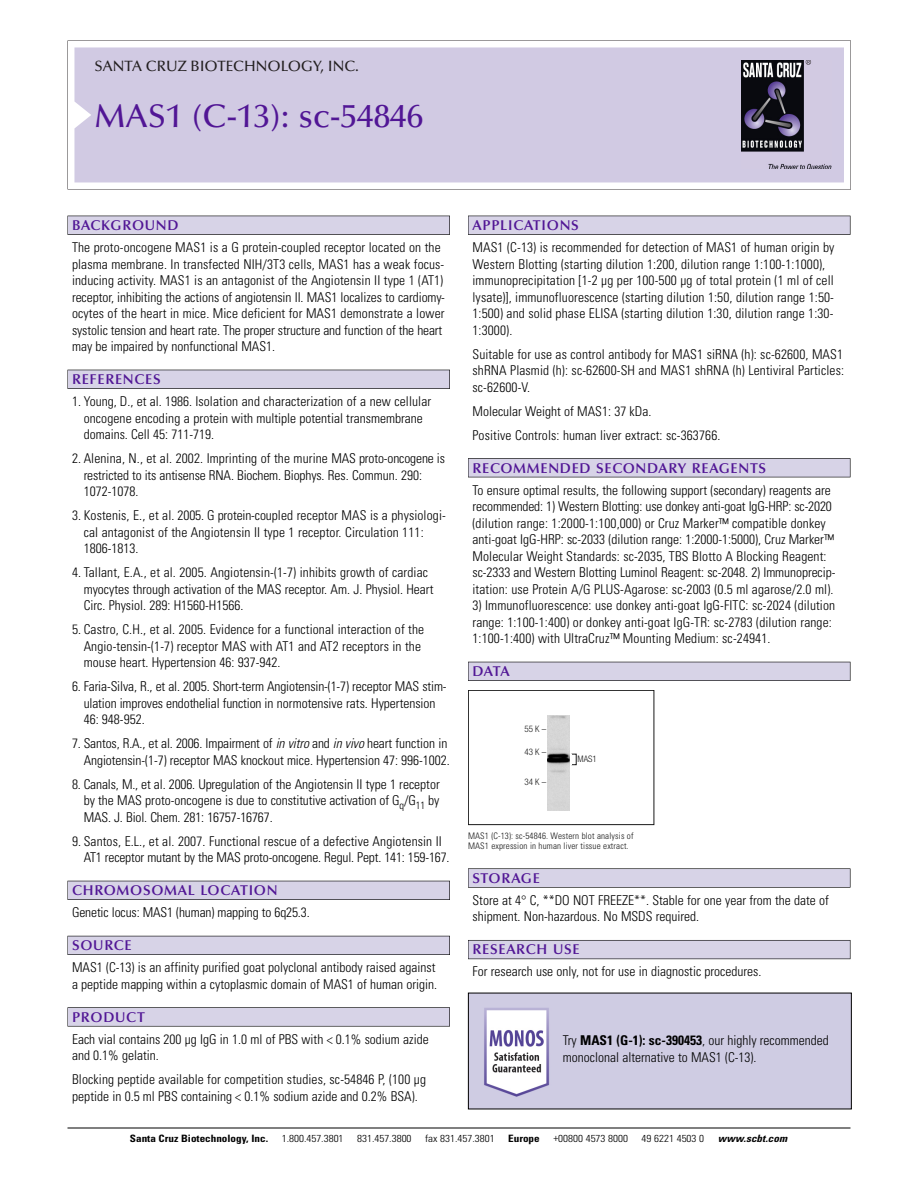
<style>
.page{position:relative;width:918px;height:1188px;background:#fff}
.page>*{position:absolute;margin:0;border:0;box-sizing:border-box;transform-origin:0 0}
.t1{font:500 33px "Optima";color:#511695}
.t2{font:500 15px "Optima";color:#231f20}
.t3{font:600 14.25px "Optima";letter-spacing:.05em;color:#511695}
.t4{font:300 condensed 13.5px/16.5px "Univers";color:#000}
.t5{font:300 condensed 10.2px "Univers";color:#000;scale:1.1 1}
.t6{font:700 condensed 10.2px "Univers";color:#000;scale:1.1 1}
.t7{font:italic 700 condensed 10.2px "Univers";letter-spacing:.005em;color:#000;scale:1.1 1}
.t8{font:9px/10.5px "Univers Condensed Light+BUUFKF";letter-spacing:.015em;color:#191919}
.t9{font:9px "Helvetica Neue Light Cond+MKRJKJ";color:#191919}
.s1{font-style:italic}
.s2{font-weight:700}
</style>
<div class="page">
<svg style="left:68px;top:40px;width:783px;height:149px"></svg>
<div style="left:74px;top:47px;width:770px;height:135px;background:#d1cae3"></div>
<img style="left:741px;top:60px;width:90px;height:108px">
<div style="left:68px;top:216px;width:382px;height:19px;background:#525155"></div>
<div style="left:68px;top:216px;width:381px;height:18px;background:#d7d3e7"></div>
<div style="left:68px;top:370px;width:382px;height:19px;background:#515055"></div>
<div style="left:68px;top:370px;width:381px;height:18px;background:#d7d3e7"></div>
<div style="left:68px;top:881px;width:382px;height:19px;background:#525158"></div>
<div style="left:68px;top:881px;width:381px;height:18px;background:#d7d3e7"></div>
<div style="left:68px;top:936px;width:382px;height:19px;background:#54535a"></div>
<div style="left:68px;top:936px;width:381px;height:18px;background:#d7d3e7"></div>
<svg style="left:68px;top:1007px;width:382px;height:20px"></svg>
<div style="left:68px;top:1008px;width:381px;height:18px;background:#d7d3e7"></div>
<div style="left:468px;top:216px;width:382px;height:19px;background:#525155"></div>
<div style="left:468px;top:216px;width:382px;height:18px;background:#d7d3e7"></div>
<div style="left:468px;top:458px;width:382px;height:19px;background:#525155"></div>
<div style="left:468px;top:459px;width:382px;height:18px;background:#d7d3e7"></div>
<div style="left:468px;top:662px;width:382px;height:19px;background:#525158"></div>
<div style="left:468px;top:662px;width:382px;height:18px;background:#d7d3e7"></div>
<div style="left:468px;top:868px;width:382px;height:20px;background:#666"></div>
<div style="left:468px;top:869px;width:382px;height:18px;background:#d7d3e7"></div>
<div style="left:468px;top:940px;width:382px;height:19px;background:#5b5961"></div>
<div style="left:468px;top:941px;width:382px;height:18px;background:#d7d3e7"></div>
<hr style="left:68px;top:1128px;width:782px;height:1px;background:#000">
<div style="left:468px;top:690px;width:186px;height:135px;border:1px solid #191919"></div>
<img style="left:547px;top:715px;width:23px;height:95px">
<img style="left:470px;top:995px;width:380px;height:112px">
<p class="t2" style="left:94px;top:61px;width:266px">SANTA CRUZ BIOTECHNOLOGY, INC.</p>
<h1 class="t1" style="left:94px;top:103px;width:330px">MAS1 (C-13): sc-54846</h1>
<p class="t3" style="left:72px;top:219px;width:108px">BACKGROUND</p>
<p class="t4" style="left:72px;top:240px;width:375px">The proto-oncogene MAS1 is a G protein-coupled receptor located on the plasma membrane. In transfected NIH/3T3 cells, MAS1 has a weak focus&shy;inducing activity. MAS1 is an antagonist of the Angiotensin II type 1 (AT1) receptor, inhibiting the actions of angiotensin II. MAS1 localizes to cardiomy&shy;ocytes of the heart in mice. Mice deficient for MAS1 demonstrate a lower systolic tension and heart rate. The proper structure and function of the heart may be impaired by nonfunctional MAS1.</p>
<p class="t3" style="left:72px;top:374px;width:90px">REFERENCES</p>
<p class="t4" style="left:84px;top:394px;width:349px;text-indent:-12px">1. Young, D., et al. 1986. Isolation and characterization of a new cellular oncogene encoding a protein with multiple potential transmembrane domains. Cell 45: 711-719.</p>
<p class="t4" style="left:84px;top:451px;width:363px;text-indent:-12px">2. Alenina, N., et al. 2002. Imprinting of the murine MAS proto-oncogene is restricted to its antisense RNA. Biochem. Biophys. Res. Commun. 290:<br>1072-1078.</p>
<p class="t4" style="left:84px;top:508px;width:364px;text-indent:-12px">3. Kostenis, E., et al. 2005. G protein-coupled receptor MAS is a physiologi&shy;cal antagonist of the Angiotensin II type 1 receptor. Circulation 111:<br>1806-1813.</p>
<p class="t4" style="left:84px;top:565px;width:351px;text-indent:-12px">4. Tallant, E.A., et al. 2005. Angiotensin-(1-7) inhibits growth of cardiac myocytes through activation of the MAS receptor. Am. J. Physiol. Heart<br>Circ. Physiol. 289: H1560-H1566.</p>
<p class="t4" style="left:84px;top:622px;width:342px;text-indent:-12px">5. Castro, C.H., et al. 2005. Evidence for a functional interaction of the<br>Angio-tensin-(1-7) receptor MAS with AT1 and AT2 receptors in the mouse heart. Hypertension 46: 937-942.</p>
<p class="t4" style="left:84px;top:679px;width:364px;text-indent:-12px">6. Faria-Silva, R., et al. 2005. Short-term Angiotensin-(1-7) receptor MAS stim&shy;ulation improves endothelial function in normotensive rats. Hypertension<br>46: 948-952.</p>
<p class="t4" style="left:72px;top:736px;width:379px;text-align:right">7. Santos, R.A., et al. 2006. Impairment of <span class="s1">in vitro</span> and <span class="s1">in vivo</span> heart function in<br>Angiotensin-(1-7) receptor MAS knockout mice. Hypertension 47: 996-1002.</p>
<p class="t4" style="left:84px;top:777px;width:358px;text-align:justify;text-indent:-12px">8. Canals, M., et al. 2006. Upregulation of the Angiotensin II type 1 receptor by the MAS proto-oncogene is due to constitutive activation of G<sub>q</sub>/G<sub>11</sub> by MAS. J. Biol. Chem. 281: 16757-16767.</p>
<p class="t4" style="left:84px;top:834px;width:367px;text-indent:-12px">9. Santos, E.L., et al. 2007. Functional rescue of a defective Angiotensin II<br>AT1 receptor mutant by the MAS proto-oncogene. Regul. Pept. 141: 159-167.</p>
<p class="t3" style="left:72px;top:885px;width:207px">CHROMOSOMAL LOCATION</p>
<p class="t4" style="left:72px;top:905px;width:239px">Genetic locus: MAS1 (human) mapping to 6q25.3.</p>
<p class="t3" style="left:72px;top:940px;width:61px">SOURCE</p>
<p class="t4" style="left:72px;top:960px;width:367px">MAS1 (C-13) is an affinity purified goat polyclonal antibody raised against a peptide mapping within a cytoplasmic domain of MAS1 of human origin.</p>
<p class="t3" style="left:72px;top:1011px;width:74px">PRODUCT</p>
<p class="t4" style="left:72px;top:1032px;width:358px">Each vial contains 200 µg IgG in 1.0 ml of PBS with &lt; 0.1% sodium azide and 0.1% gelatin.</p>
<p class="t4" style="left:72px;top:1072px;width:356px">Blocking peptide available for competition studies, sc-54846 P, (100 µg peptide in 0.5 ml PBS containing &lt; 0.1% sodium azide and 0.2% BSA).</p>
<p class="t3" style="left:473px;top:219px;width:108px">APPLICATIONS</p>
<p class="t4" style="left:473px;top:240px;width:363px">MAS1 (C-13) is recommended for detection of MAS1 of human origin by Western Blotting (starting dilution 1:200, dilution range 1:100-1:1000), immunoprecipitation [1-2 µg per 100-500 µg of total protein (1 ml of cell lysate)], immunofluorescence (starting dilution 1:50, dilution range 1:50- 1:500) and solid phase ELISA (starting dilution 1:30, dilution range 1:30- 1:3000).</p>
<p class="t4" style="left:473px;top:347px;width:373px;text-align:justify">Suitable for use as control antibody for MAS1 siRNA (h): sc-62600, MAS1 shRNA Plasmid (h): sc-62600-SH and MAS1 shRNA (h) Lentiviral Particles: sc-62600-V.</p>
<p class="t4" style="left:473px;top:400px;width:249px;line-height:24px">Molecular Weight of MAS1: 37 kDa.<br>Positive Controls: human liver extract: sc-363766.</p>
<p class="t3" style="left:473px;top:462px;width:295px">RECOMMENDED SECONDARY REAGENTS</p>
<p class="t4" style="left:473px;top:483px;width:364px">To ensure optimal results, the following support (secondary) reagents are recommended: 1) Western Blotting: use donkey anti-goat IgG-HRP: sc-2020 (dilution range: 1:2000-1:100,000) or Cruz Marker™ compatible donkey anti-goat IgG-HRP: sc-2033 (dilution range: 1:2000-1:5000), Cruz Marker™ Molecular Weight Standards: sc-2035, TBS Blotto A Blocking Reagent: sc-2333 and Western Blotting Luminol Reagent: sc-2048. 2) Immunoprecip&shy;itation: use Protein A/G PLUS-Agarose: sc-2003 (0.5 ml agarose/2.0 ml).</p>
<p class="t4" style="left:473px;top:598px;width:364px">3) Immunofluorescence: use donkey anti-goat IgG-FITC: sc-2024 (dilution range: 1:100-1:400) or donkey anti-goat IgG-TR: sc-2783 (dilution range:<br>1:100-1:400) with UltraCruz™ Mounting Medium: sc-24941.</p>
<p class="t3" style="left:473px;top:666px;width:39px">DATA</p>
<p class="t9" style="left:525px;top:726px;width:23px">55K–</p>
<p class="t9" style="left:525px;top:748px;width:23px">43K–</p>
<p class="t9" style="left:525px;top:778px;width:23px">34K–</p>
<p class="t9" style="left:578px;top:756px;width:21px">MAS1</p>
<p class="t8" style="left:468px;top:831px;width:167px">MAS1 (C-13): sc-54846. Western blot analysis of<br>MAS1 expression in human liver tissue extract.</p>
<p class="t3" style="left:473px;top:872px;width:69px">STORAGE</p>
<p class="t4" style="left:473px;top:893px;width:358px">Store at 4° C, **DO NOT FREEZE**. Stable for one year from the date of shipment. Non-hazardous. No MSDS required.</p>
<p class="t3" style="left:473px;top:944px;width:109px">RESEARCH USE</p>
<p class="t4" style="left:473px;top:965px;width:290px">For research use only, not for use in diagnostic procedures.</p>
<p class="t4" style="left:563px;top:1034px;width:268px">Try <span class="s2">MAS1 (G-1): sc-390453</span>, our highly recommended monoclonal alternative to MAS1 (C-13).</p>
<p class="t6" style="left:130px;top:1135px;width:127px">Santa Cruz Biotechnology, Inc.</p>
<p class="t5" style="left:282px;top:1135px;width:58px">1.800.457.3801</p>
<p class="t5" style="left:357px;top:1135px;width:51px">831.457.3800</p>
<p class="t5" style="left:425px;top:1135px;width:65px">fax 831.457.3801</p>
<p class="t6" style="left:508px;top:1135px;width:30px">Europe</p>
<p class="t5" style="left:553px;top:1135px;width:69px">+00800 4573 8000</p>
<p class="t5" style="left:642px;top:1135px;width:58px">49 6221 4503 0</p>
<p class="t7" style="left:718px;top:1135px;width:64px">www.scbt.com</p>
</div>
